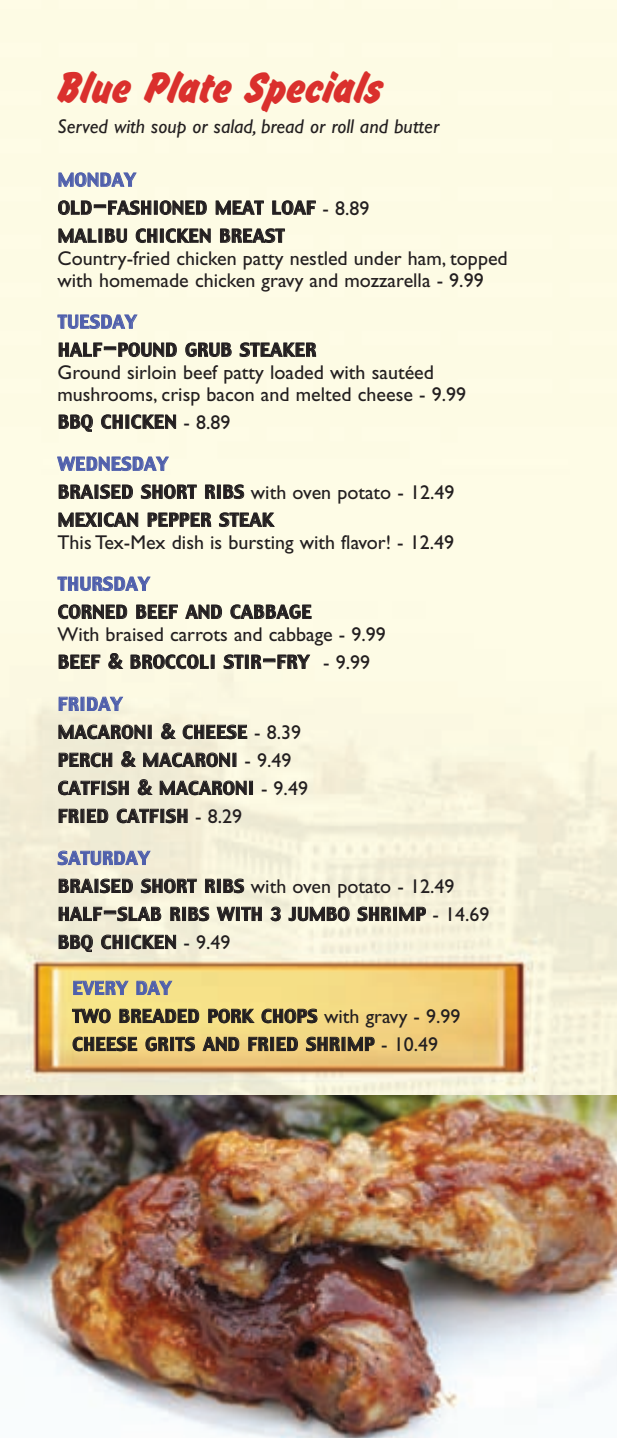
<style>
.page{position:relative;width:617px;height:1438px;background:#fff}
.page>*{position:absolute;margin:0;border:0;box-sizing:border-box;transform-origin:0 0}
.t1{font:48px "Okay D";color:#da302d}
.t2{font:20px/22px "Gill Sans";color:#231f20}
.t3{font:italic 20px "Gill Sans";color:#231f20}
.t4{font:18px/28px "Charcoal";letter-spacing:.015em;color:#231f20}
.t5{font:18px "Charcoal";letter-spacing:.02em;color:#5060ac}
.s1{color:#5060ac}
.s2{font-size:24px}
.s3{font-family:"Gill Sans";font-size:20px}
.s4{font-family:"Charcoal";font-size:18px}
.s5{font-size:20px}
</style>
<div class="page">
<img style="left:0;top:0;width:617px;height:1438px">
<h1 class="t1" style="left:58px;top:58px;width:326px">Blue Plate Specials</h1>
<p class="t3" style="left:58px;top:118px;width:383px">Served with soup or salad, bread or roll and butter</p>
<p class="t4" style="left:58px;top:166px;width:313px"><span class="s1">MONDAY<br></span>OLD<span class="s2">-</span>FASHIONED MEAT LOAF <span class="s3">- 8.89<br></span>MALIBU CHICKEN BREAST</p>
<p class="t2" style="left:58px;top:249px;width:452px">Country-fried chicken patty nestled under ham, topped with homemade chicken gravy and mozzarella - 9.99</p>
<p class="t4" style="left:58px;top:308px;width:260px"><span class="s1">TUESDAY<br></span>HALF<span class="s2">-</span>POUND GRUB STEAKER</p>
<p class="t2" style="left:58px;top:363px;width:410px">Ground sirloin beef patty loaded with sautéed mushrooms, crisp bacon and melted cheese - 9.99</p>
<p class="t4" style="left:58px;top:408px;width:174px">BBQ CHICKEN <span class="s3">- 8.89</span></p>
<p class="t5" style="left:58px;top:454px;width:112px">WEDNESDAY</p>
<p class="t2" style="left:58px;top:483px;width:398px"><span class="s4">BRAISED SHORT RIBS</span> with oven potato - 12.49</p>
<p class="t4" style="left:58px;top:506px;width:217px">MEXICAN PEPPER STEAK</p>
<p class="t2" style="left:58px;top:533px;width:398px">This Tex-Mex dish is bursting with flavor! - 12.49</p>
<p class="t5" style="left:58px;top:574px;width:93px">THURSDAY</p>
<p class="t4" style="left:58px;top:598px;width:255px">CORNED BEEF AND CABBAGE</p>
<p class="t2" style="left:58px;top:625px;width:330px">With braised carrots and cabbage - 9.99</p>
<p class="t4" style="left:58px;top:648px;width:314px">BEEF <span class="s5">&amp;</span> BROCCOLI STIR<span class="s2">-</span>FRY <span class="s3">- 9.99</span></p>
<p class="t4" style="left:58px;top:690px;width:252px"><span class="s1">FRIDAY<br></span>MACARONI <span class="s5">&amp;</span> CHEESE <span class="s3">- 8.39<br></span>PERCH <span class="s5">&amp;</span> MACARONI <span class="s3">- 9.49<br></span>CATFISH <span class="s5">&amp;</span> MACARONI <span class="s3">- 9.49<br></span>FRIED CATFISH <span class="s3">- 8.29</span></p>
<p class="t5" style="left:58px;top:848px;width:93px">SATURDAY</p>
<p class="t2" style="left:58px;top:877px;width:398px"><span class="s4">BRAISED SHORT RIBS</span> with oven potato - 12.49</p>
<p class="t4" style="left:58px;top:900px;width:433px">HALF<span class="s2">-</span>SLAB RIBS WITH 3 JUMBO SHRIMP <span class="s3">- 14.69<br></span>BBQ CHICKEN <span class="s3">- 9.49</span></p>
<p class="t4" style="left:72px;top:974px;width:390px"><span class="s1">EVERY DAY<br></span>TWO BREADED PORK CHOPS <span class="s3">with gravy - 9.99<br></span>CHEESE GRITS AND FRIED SHRIMP <span class="s3">- 10.49</span></p>
</div>
